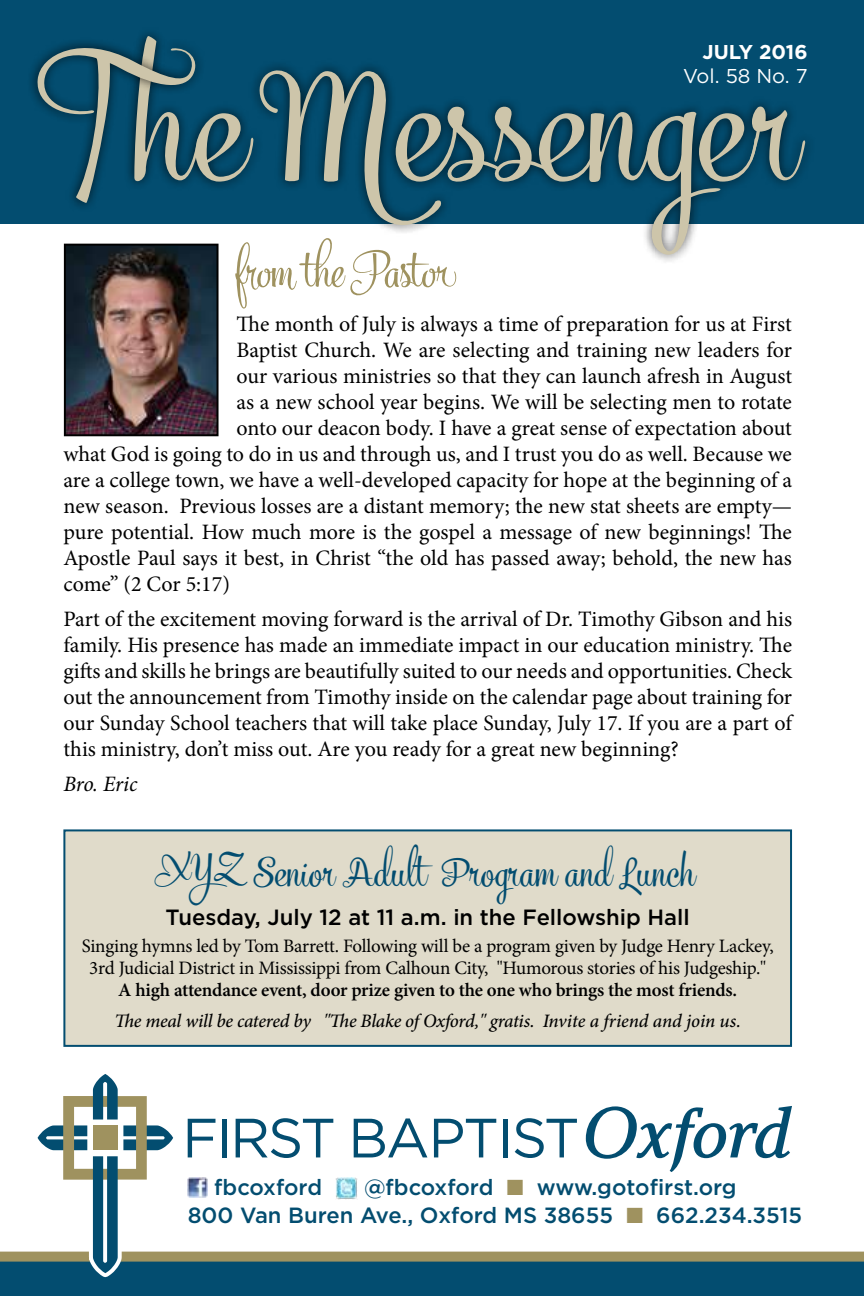
<style>
.page{position:relative;width:864px;height:1296px;background:#fff}
.page>*{position:absolute;margin:0;border:0;box-sizing:border-box;transform-origin:0 0}
.t1{font:202px "Mercury Script";letter-spacing:.015em;color:#cdc5aa}
.t2{font:56px "Mercury Script";color:#9f925f}
.t3{font:50px "Mercury Script";letter-spacing:.015em;color:#034d70}
.t4{font:22px/26px "Minion Pro";letter-spacing:-.005em;color:#000;text-align:justify}
.t5{font:500 22px/27.8px "Gotham";color:#034d70}
.t6{font:500 22px "Gotham";color:#000}
.t7{font:italic 22px "Minion Pro";letter-spacing:-.015em;color:#000}
.t8{font:20px "Gotham";color:#fff}
.t9{font:700 20px "Gotham";color:#fff}
.t10{font:19px/22px "Minion Pro";letter-spacing:-.01em;color:#000;text-align:center}
.t11{font:italic 500 19px "Minion Pro";letter-spacing:-.015em;color:#000}
.t12{font:600 19px "Minion Pro";letter-spacing:-.01em;color:#000}
.s1{color:#9f925f}
</style>
<div class="page">
<div style="left:0;top:0;width:864px;height:223px;background:#034d70"></div>
<svg style="left:0;top:1030px;width:864px;height:266px"></svg>
<div style="left:93px;top:1125px;width:25px;height:25px;background:#9f925f"></div>
<img style="left:188px;top:1177px;width:20px;height:20px">
<img style="left:335px;top:1178px;width:22px;height:21px">
<div style="left:124px;top:26px;width:692px;height:238px;background:#000;opacity:.75"></div>
<div style="left:27px;top:37px;width:179px;height:176px;background:#000;opacity:.75"></div>
<svg style="left:35px;top:34px;width:165px;height:169px"></svg>
<img style="left:67px;top:247px;width:149px;height:186px">
<div style="left:64px;top:244px;width:155px;height:192px;border:2px solid #000"></div>
<div style="left:64px;top:830px;width:727px;height:216px;background:#e0dbca"></div>
<div style="left:63px;top:829px;width:729px;height:218px;border:2px solid #034d70"></div>
<h1 class="t1" style="left:134px;top:-7px;width:660px">he Messenger</h1>
<p class="t9" style="left:703px;top:39px;width:107px">July 2016</p>
<p class="t8" style="left:683px;top:63px;width:126px">Vol. 58 No. 7</p>
<h2 class="t2" style="left:237px;top:235px;width:213px">from the Pastor</h2>
<p class="t4" style="left:237px;top:311px;width:557px">The month of July is always a time of preparation for us at First</p>
<p class="t4" style="left:237px;top:337px;width:557px">Baptist Church. We are selecting and training new leaders for</p>
<p class="t4" style="left:237px;top:363px;width:557px">our various ministries so that they can launch afresh in August</p>
<p class="t4" style="left:237px;top:389px;width:557px">as a new school year begins. We will be selecting men to rotate</p>
<p class="t4" style="left:237px;top:415px;width:557px">onto our deacon body. I have a great sense of expectation about</p>
<p class="t4" style="left:63px;top:441px;width:730px">what God is going to do in us and through us, and I trust you do as well. Because we</p>
<p class="t4" style="left:63px;top:467px;width:730px">are a college town, we have a well-developed capacity for hope at the beginning of a</p>
<p class="t4" style="left:63px;top:493px;width:730px">new season. Previous losses are a distant memory; the new stat sheets are empty—</p>
<p class="t4" style="left:63px;top:519px;width:730px">pure potential. How much more is the gospel a message of new beginnings! The</p>
<p class="t4" style="left:63px;top:545px;width:730px">Apostle Paul says it best, in Christ “the old has passed away; behold, the new has</p>
<p class="t4" style="left:63px;top:571px;width:168px">come” (2 Cor 5:17)</p>
<p class="t4" style="left:63px;top:606px;width:730px">Part of the excitement moving forward is the arrival of Dr. Timothy Gibson and his family. His presence has made an immediate impact in our education ministry. The gifts and skills he brings are beautifully suited to our needs and opportunities. Check out the announcement from Timothy inside on the calendar page about training for our Sunday School teachers that will take place Sunday, July 17. If you are a part of this ministry, don’t miss out. Are you ready for a great new beginning?</p>
<p class="t7" style="left:63px;top:769px;width:76px">Bro. Eric</p>
<h3 class="t3" style="left:160px;top:840px;width:537px">XYZ Senior Adult Program and Lunch</h3>
<p class="t6" style="left:166px;top:902px;width:526px">Tuesday, July 12 at 11 a.m. in the Fellowship Hall</p>
<p class="t10" style="left:82px;top:935px;width:694px">Singing hymns led by Tom Barrett. Following will be a program given by Judge Henry Lackey,<br>3rd Judicial District in Mississippi from Calhoun City, "Humorous stories of his Judgeship."</p>
<p class="t12" style="left:118px;top:977px;width:620px">A high attendance event, door prize given to the one who brings the most friends.</p>
<p class="t11" style="left:115px;top:1008px;width:628px">The meal will be catered by "The Blake of Oxford," gratis. Invite a friend and join us.</p>
<p class="t5" style="left:188px;top:1173px;width:616px;text-indent:176px">@fbcoxford <span class="s1">■</span> www.gotofirst.org<br>800 Van Buren Ave., Oxford MS 38655 <span class="s1">■</span> 662.234.3515</p>
<p class="t5" style="left:214px;top:1173px;width:109px">fbcoxford</p>
</div>
